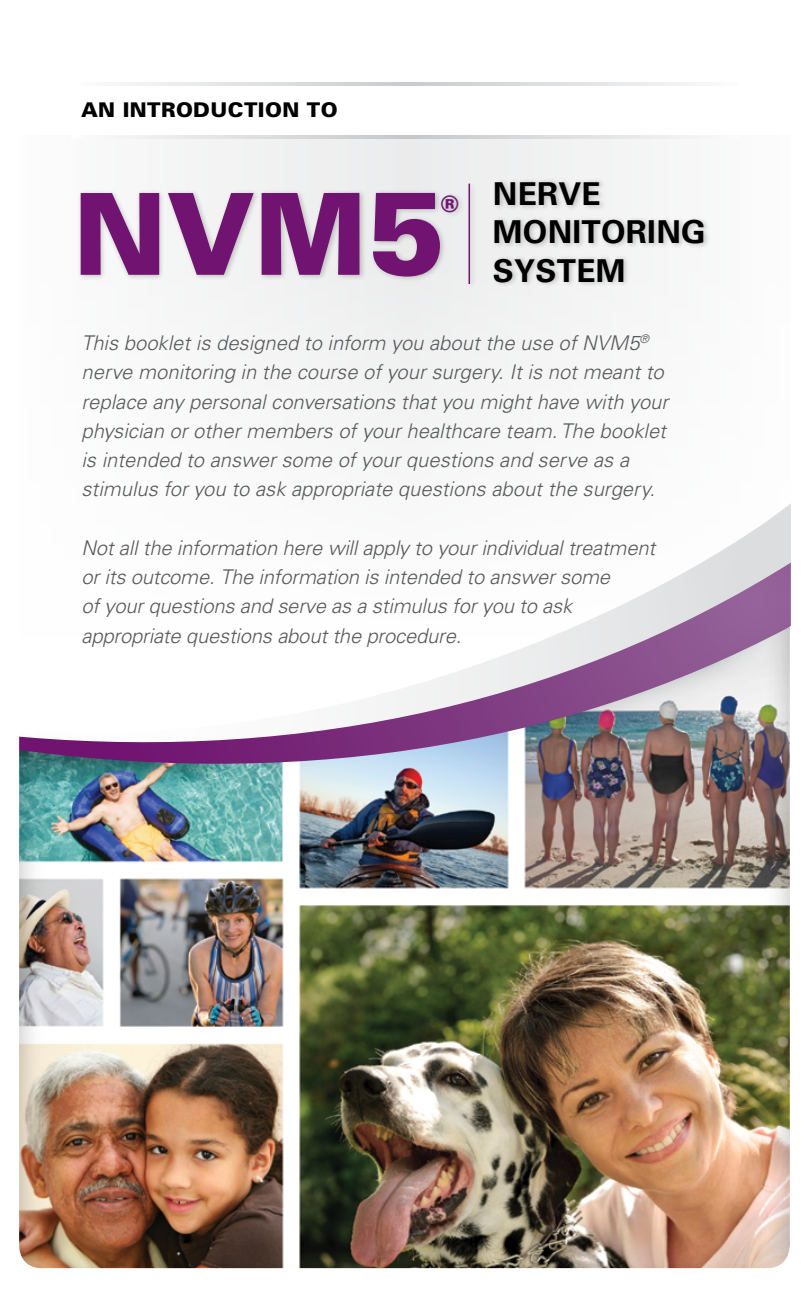
<style>
.page{position:relative;width:810px;height:1296px;background:#fff}
.page>*{position:absolute;margin:0;border:0;box-sizing:border-box;transform-origin:0 0}
.t1{font:900 113.4px "Univers LT Std";color:#711471}
.t2{font:700 31.5px/38.2px "Univers LT Std";letter-spacing:.01em;color:#000}
.t3{font:italic 300 20.25px/29.2px "Univers LT Std";color:#58595b}
.t4{font:italic 300 20.25px/29.2px "Univers";letter-spacing:-.01em;color:#58595b}
.t5{font:900 20.25px "Univers";letter-spacing:.02em;color:#000}
.s1{font-size:118.12px}
</style>
<div class="page">
<div style="left:0;top:566px;width:809px;height:704px;background:#000;opacity:.3"></div>
<div style="left:1px;top:135px;width:808px;height:532px;background:#f8f9f9"></div>
<svg style="left:169px;top:135px;width:481px;height:3px"></svg>
<svg style="left:127px;top:83px;width:565px;height:3px;background:#dedfe0"></svg>
<svg style="left:708px;top:504px;width:82px;height:55px"></svg>
<svg style="left:0;top:559px;width:790px;height:231px"></svg>
<div style="left:0;top:719px;width:11px;height:34px;background:#fff"></div>
<div style="left:78px;top:177px;width:632px;height:114px;background:#000;opacity:.22"></div>
<hr style="left:469px;top:184px;width:1px;height:100px;background:#711471">
<div style="left:10px;top:721px;width:26px;height:13px;background:#fff;border-radius:2px"></div>
<div style="left:1px;top:1px;width:808px;height:1294px;border:18px solid #fff;border-radius:32px"></div>
<p class="t5" style="left:81px;top:97px;width:258px">AN INTRODUCTION TO</p>
<h1 class="t1" style="left:73px;top:163px;width:374px">NVM<span class="s1">5</span></h1>
<h2 class="t2" style="left:493px;top:175px;width:214px;text-indent:-52px"><sub>®</sub> NERVE<br>MONITORING<br>SYSTEM</h2>
<p class="t3" style="left:81px;top:329px;width:588px">This booklet is designed to inform you about the use of NVM5<sup>® </sup>nerve monitoring in the course of your surgery. It is not meant to replace any personal conversations that you might have with your physician or other members of your healthcare team. The booklet is intended to answer some of your questions and serve as a stimulus for you to ask appropriate questions about the surgery.</p>
<p class="t4" style="left:81px;top:533px;width:575px">Not all the information here will apply to your individual treatment or its outcome. The information is intended to answer some<br>of your questions and serve as a stimulus for you to ask appropriate questions about the procedure.</p>
</div>
